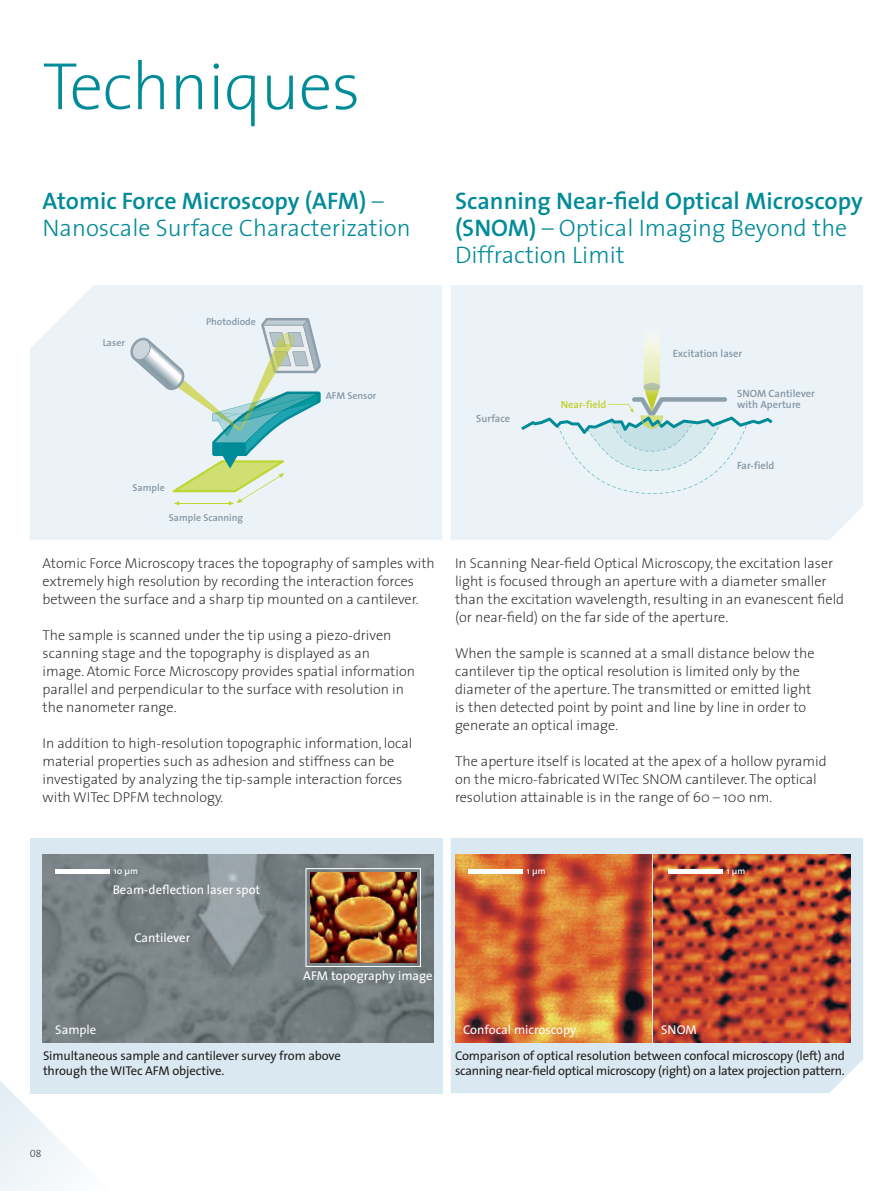
<style>
.page{position:relative;width:893px;height:1191px;background:#fff}
.page>*{position:absolute;margin:0;border:0;box-sizing:border-box;transform-origin:0 0}
.t1{font:200 67.5px "The Sans";letter-spacing:-.015em;color:#008b98}
.t2{font:600 24px/27px "The Sans";color:#008b98}
.t3{font:300 24px/27px "The Sans";color:#008b98}
.t4{font:200 14.25px/18px "The Sans";color:#231f20}
.t5{font:12.75px/15px "The Sans";letter-spacing:-.01em;color:#231f20}
.t6{font:12.75px "The Sans";color:#fff}
.t7{font:600 10.5px "The Sans";color:#8496a5}
.t8{font:600 10.5px "The Sans";color:#c1ce23}
.t9{font:10.5px "The Sans Extra Light Caps";color:#231f20}
.t10{font:600 10.05px "The Sans";color:#8496a5}
.t11{font:600 9px "The Sans";letter-spacing:.01em;color:#fff}
.s1{font-weight:600}
.s2{font-weight:300}
</style>
<div class="page">
<div style="left:30px;top:285px;width:412px;height:255px;background:#ecf3f8"></div>
<div style="left:451px;top:285px;width:412px;height:255px;background:#ecf3f8"></div>
<div style="left:30px;top:838px;width:412px;height:255px;background:#dae8f1"></div>
<div style="left:451px;top:838px;width:412px;height:255px;background:#dae8f1"></div>
<img style="left:455px;top:855px;width:197px;height:187px">
<img style="left:654px;top:855px;width:196px;height:187px">
<img style="left:43px;top:855px;width:391px;height:187px">
<div style="left:305px;top:868px;width:116px;height:99px;border:1px solid #fff"></div>
<img style="left:310px;top:873px;width:107px;height:89px">
<div style="left:55px;top:869px;width:55px;height:5px;background:#fff"></div>
<div style="left:468px;top:869px;width:55px;height:5px;background:#fff"></div>
<div style="left:668px;top:869px;width:54px;height:5px;background:#fff"></div>
<svg style="left:521px;top:326px;width:251px;height:168px;background:#e2eef1"></svg>
<svg style="left:129px;top:318px;width:192px;height:187px;background:#d1e4de"></svg>
<svg style="left:0;top:1081px;width:136px;height:110px"></svg>
<h1 class="t1" style="left:43px;top:31px;width:320px">Techniques</h1>
<h2 class="t3" style="left:43px;top:187px;width:370px"><span class="s1">Atomic Force Microscopy (AFM)</span> –<br>Nanoscale Surface Characterization</h2>
<h2 class="t2" style="left:455px;top:187px;width:409px">Scanning Near-field Optical Microscopy (SNOM) <span class="s2">– Optical Imaging Beyond the<br>Diffraction Limit</span></h2>
<p class="t10" style="left:103px;top:334px;width:24px">Laser</p>
<p class="t10" style="left:206px;top:313px;width:51px">Photodiode</p>
<p class="t10" style="left:133px;top:479px;width:34px">Sample</p>
<p class="t10" style="left:169px;top:509px;width:76px">Sample Scanning</p>
<p class="t10" style="left:326px;top:388px;width:52px">AFM Sensor</p>
<p class="t4" style="left:43px;top:553px;width:394px">Atomic Force Microscopy traces the topography of samples with extremely high resolution by recording the interaction forces between the surface and a sharp tip mounted on a cantilever.</p>
<p class="t4" style="left:43px;top:625px;width:374px">The sample is scanned under the tip using a piezo-driven scanning stage and the topography is displayed as an image. Atomic Force Microscopy provides spatial information parallel and perpendicular to the surface with resolution in the nanometer range.</p>
<p class="t4" style="left:43px;top:733px;width:372px">In addition to high-resolution topographic information, local material properties such as adhesion and stiffness can be investigated by analyzing the tip-sample interaction forces with WITec DPFM technology.</p>
<p class="t7" style="left:673px;top:345px;width:71px">Excitation laser</p>
<p class="t7" style="left:737px;top:384px;width:79px">SNOM Cantilever</p>
<p class="t7" style="left:476px;top:410px;width:36px">Surface</p>
<p class="t8" style="left:561px;top:395px;width:47px">Near-field</p>
<p class="t7" style="left:737px;top:395px;width:65px">with Aperture</p>
<p class="t7" style="left:737px;top:457px;width:39px">Far-field</p>
<p class="t4" style="left:455px;top:553px;width:391px">In Scanning Near-field Optical Microscopy, the excitation laser light is focused through an aperture with a diameter smaller than the excitation wavelength, resulting in an evanescent field (or near-field) on the far side of the aperture.</p>
<p class="t4" style="left:455px;top:643px;width:361px">When the sample is scanned at a small distance below the cantilever tip the optical resolution is limited only by the diameter of the aperture. The transmitted or emitted light is then detected point by point and line by line in order to generate an optical image.</p>
<p class="t4" style="left:455px;top:751px;width:373px">The aperture itself is located at the apex of a hollow pyramid on the micro-fabricated WITec SNOM cantilever. The optical resolution attainable is in the range of 60 – 100 nm.</p>
<p class="t11" style="left:114px;top:863px;width:26px">10 µm</p>
<p class="t11" style="left:527px;top:863px;width:20px">1 µm</p>
<p class="t11" style="left:727px;top:863px;width:20px">1 µm</p>
<p class="t6" style="left:113px;top:879px;width:149px">Beam-deflection laser spot</p>
<p class="t6" style="left:134px;top:927px;width:57px">Cantilever</p>
<p class="t6" style="left:303px;top:965px;width:131px">AFM topography image</p>
<p class="t6" style="left:55px;top:1018px;width:43px">Sample</p>
<p class="t6" style="left:463px;top:1018px;width:115px">Confocal microscopy</p>
<p class="t6" style="left:661px;top:1018px;width:37px">SNOM</p>
<p class="t5" style="left:43px;top:1047px;width:299px">Simultaneous sample and cantilever survey from above through the WITec AFM objective.</p>
<p class="t5" style="left:455px;top:1047px;width:392px">Comparison of optical resolution between confocal microscopy (left) and scanning near-field optical microscopy (right) on a latex projection pattern.</p>
<p class="t9" style="left:30px;top:1145px;width:13px">08</p>
</div>
